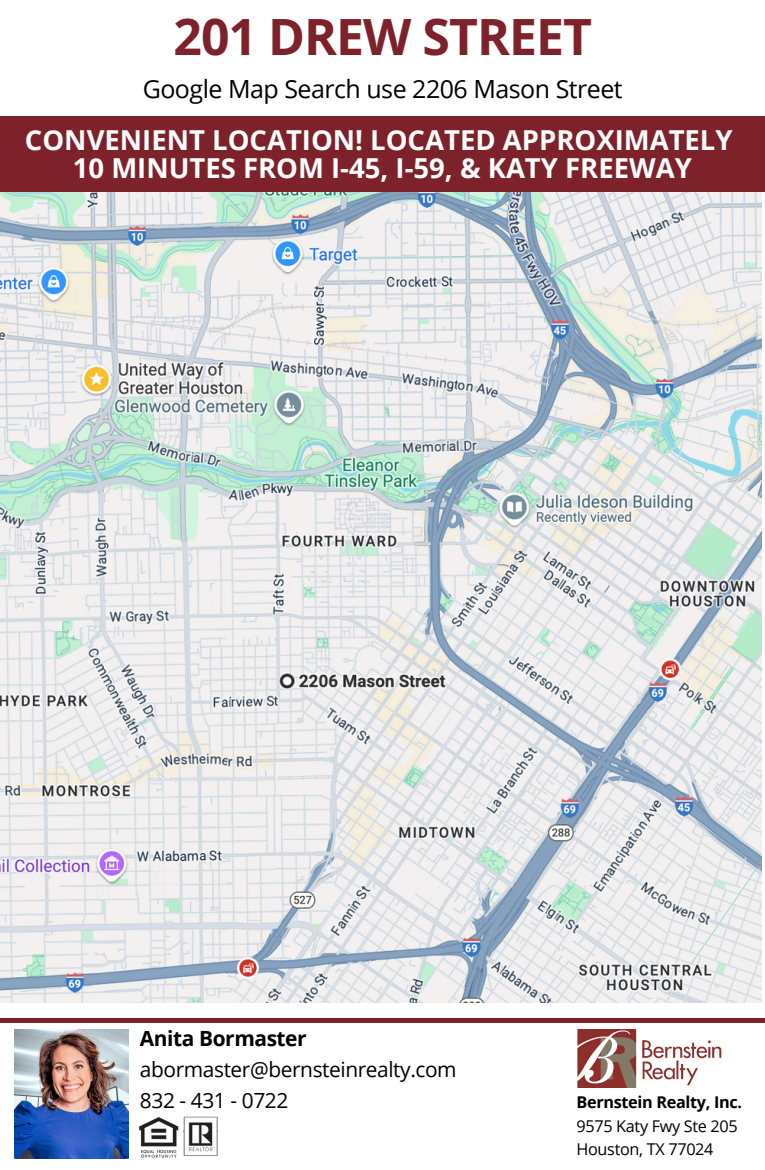
<style>
.page{position:relative;width:765px;height:1170px;background:#fff}
.page>*{position:absolute;margin:0;border:0;box-sizing:border-box;transform-origin:0 0}
.t1{font:700 50px "Open Sans";letter-spacing:-.02em;color:#7d212b}
.t2{font:700 27.5px/28.1px "Open Sans";color:#fff;text-align:center}
.t3{font:25px "Open Sans";letter-spacing:-.02em;color:#000}
.t4{font:20.88px/31px "Open Sans";letter-spacing:-.02em;color:#000}
.t5{font:16.25px "Open Sans";letter-spacing:-.02em;color:#000}
.t6{font:700 16.25px "Open Sans";letter-spacing:-.02em;color:#000}
.s1{font-weight:700}
</style>
<div class="page">
<img style="left:0;top:192px;width:761px;height:810px">
<div style="left:0;top:116px;width:765px;height:76px;background:#7d212b"></div>
<img style="left:14px;top:1030px;width:114px;height:128px">
<hr style="left:0;top:1018px;width:765px;height:4px;background:#7d212b">
<img style="left:139px;top:1117px;width:40px;height:41px">
<img style="left:184px;top:1116px;width:34px;height:40px">
<img style="left:577px;top:1030px;width:145px;height:58px">
<p class="t1" style="left:173px;top:1px;width:420px">201 DREW STREET</p>
<p class="t3" style="left:143px;top:72px;width:482px">Google Map Search use 2206 Mason Street</p>
<h4 class="t2" style="left:25px;top:125px;width:709px">CONVENIENT LOCATION! LOCATED APPROXIMATELY<br>10 MINUTES FROM I-45, I-59, &amp; KATY FREEWAY</h4>
<p class="t4" style="left:140px;top:1023px;width:318px"><span class="s1">Anita Bormaster </span>abormaster@bernsteinrealty.com<br>832 - 431 - 0722</p>
<p class="t6" style="left:577px;top:1091px;width:167px">Bernstein Realty, Inc.</p>
<p class="t5" style="left:577px;top:1114px;width:163px">9575 Katy Fwy Ste 205</p>
<p class="t5" style="left:577px;top:1138px;width:139px">Houston, TX 77024</p>
</div>
